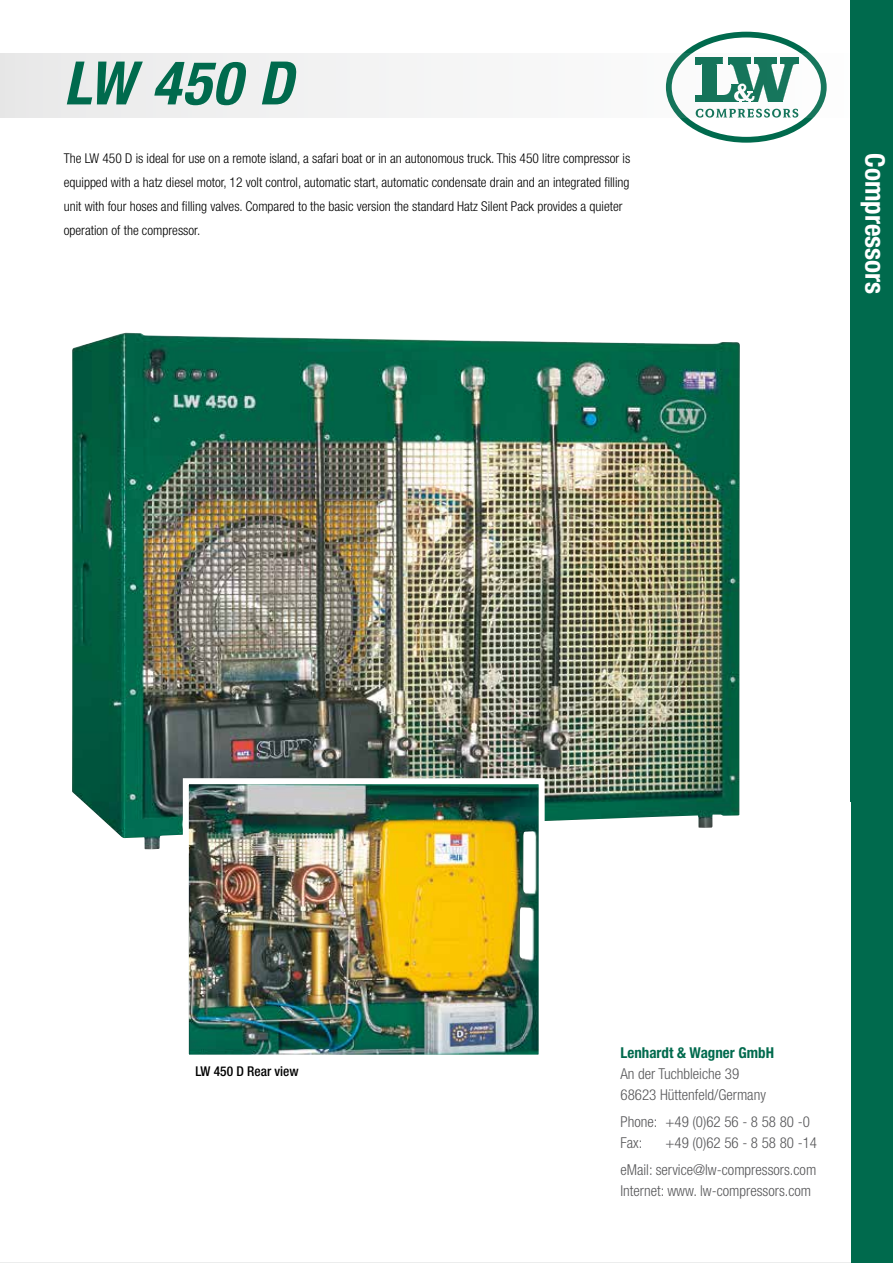
<style>
.page{position:relative;width:893px;height:1263px;background:#fff}
.page>*{position:absolute;margin:0;border:0;box-sizing:border-box;transform-origin:0 0}
.t1{font:italic 700 condensed 60px "Helvetica Neue LT Std";color:#006a4d}
.t2{font:700 condensed 27px "Helvetica Neue LT Std";color:#fff}
.t3{font:300 condensed 15px/27px "Helvetica Neue LT Std";color:#58585a}
.t4{font:700 condensed 15px "Helvetica Neue LT Std";color:#006a4d}
.t5{font:300 condensed 13.5px/24px "Helvetica Neue LT Std";color:#000}
.t6{font:500 condensed 13.5px "Helvetica Neue LT Std";color:#000}
</style>
<div class="page">
<svg style="left:664px;top:30px;width:164px;height:114px"></svg>
<svg style="left:669px;top:35px;width:155px;height:105px"></svg>
<div style="left:666px;top:32px;width:161px;height:111px;border:6px solid #006a4d;border-radius:50%"></div>
<svg style="left:0;top:54px;width:828px;height:64px"></svg>
<div style="left:850px;top:0;width:43px;height:1263px;background:#006a4d"></div>
<img style="left:72px;top:333px;width:668px;height:516px">
<img style="left:190px;top:785px;width:348px;height:269px">
<div style="left:183px;top:778px;width:362px;height:283px;border:6px solid #fff"></div>
<h1 class="t1" style="left:64px;top:47px;width:231px">LW 450 D</h1>
<p class="t5" style="left:64px;top:146px;width:568px">The LW 450 D is ideal for use on a remote island, a safari boat or in an autonomous truck. This 450 litre compressor is equipped with a hatz diesel motor, 12 volt control, automatic start, automatic condensate drain and an integrated filling unit with four hoses and filling valves. Compared to the basic version the standard Hatz Silent Pack provides a quieter operation of the compressor.</p>
<h2 class="t2" style="left:891px;top:153px;width:142px;rotate:90deg">Compressors</h2>
<p class="t6" style="left:196px;top:1063px;width:105px">LW 450 D Rear view</p>
<p class="t4" style="left:620px;top:1043px;width:155px">Lenhardt &amp; Wagner GmbH</p>
<p class="t3" style="left:620px;top:1063px;width:147px;line-height:21px">An der Tuchbleiche 39<br>68623 Hüttenfeld/Germany</p>
<p class="t3" style="left:620px;top:1111px;width:191px;line-height:21px">Phone: +49 (0)62 56 - 8 58 80 -0<br>Fax:</p>
<p class="t3" style="left:662px;top:1081px;width:146px;text-indent:55px">/ Germany<br>+49 (0)62 56 - 8 58 80 -0</p>
<p class="t3" style="left:662px;top:1129px;width:153px">+49 (0)62 56 - 8 58 80 -14</p>
<p class="t3" style="left:620px;top:1129px;width:198px;text-align:right">+49 (0)62 56 - 8 58 80 -14<br>eMail: service@lw-compressors.com</p>
<p class="t3" style="left:620px;top:1177px;width:192px">Internet: www. lw-compressors.com</p>
</div>
